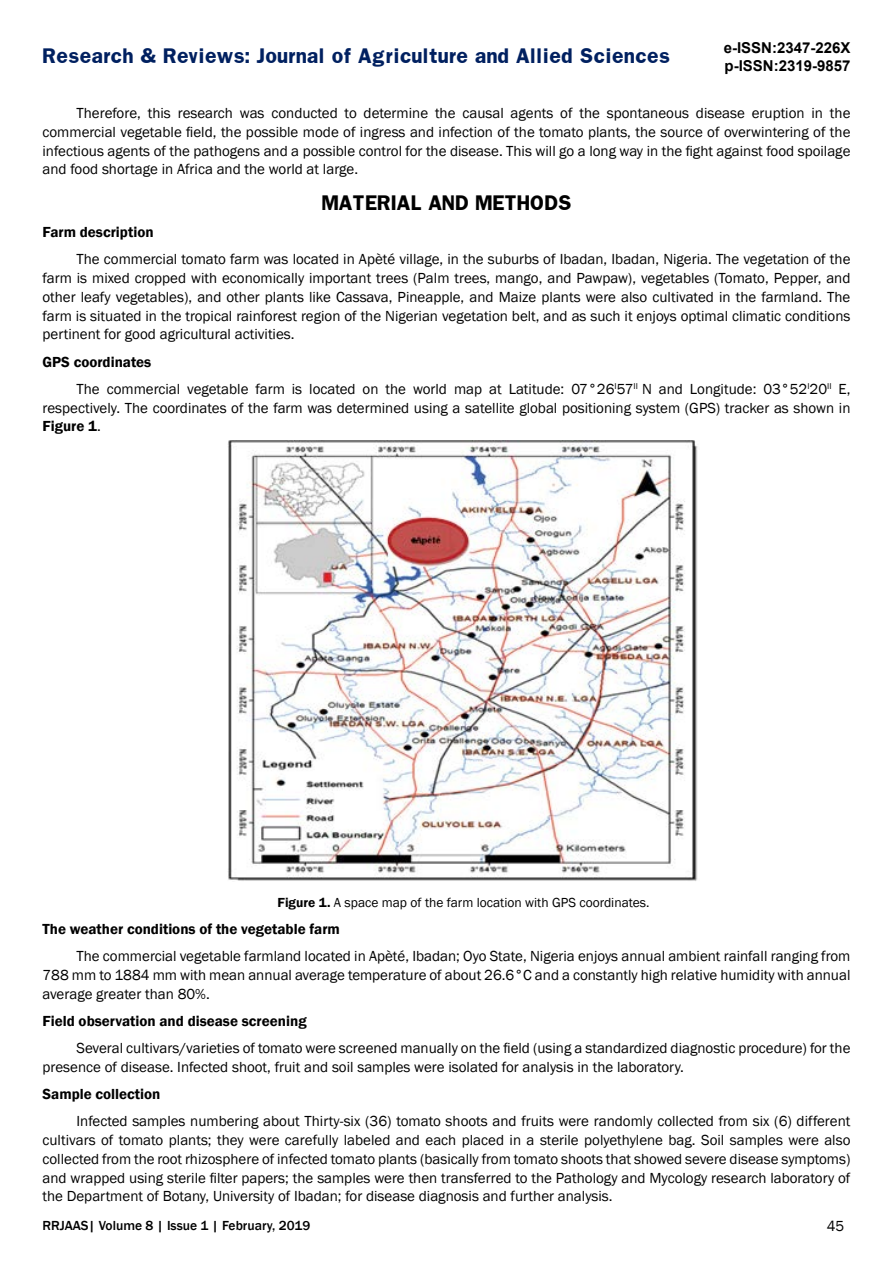
<style>
.page{position:relative;width:893px;height:1263px;background:#fff}
.page>*{position:absolute;margin:0;border:0;box-sizing:border-box;transform-origin:0 0}
.t1{font:700 18px "Franklin";color:#002060}
.t2{font:700 18px "Franklin";color:#000}
.t3{font:15px/18.8px "Franklin Gothic";color:#000;text-align:justify}
.t4{font:600 15px "Franklin Gothic";color:#000}
.t5{font:700 15px/18px "Arial";color:#000}
.t6{font:13.5px "Franklin Gothic";color:#000}
.t7{font:500 13.5px "Franklin Gothic";color:#000}
.s1{font-weight:600}
</style>
<div class="page">
<img style="left:228px;top:440px;width:470px;height:441px">
<p class="t1" style="left:43px;top:43px;width:629px">Research &amp; Reviews: Journal of Agriculture and Allied Sciences</p>
<p class="t5" style="left:724px;top:40px;width:128px">e-ISSN:2347-226X p-ISSN:2319-9857</p>
<p class="t3" style="left:43px;top:104px;width:809px;text-indent:34px">Therefore, this research was conducted to determine the causal agents of the spontaneous disease eruption in the commercial vegetable field, the possible mode of ingress and infection of the tomato plants, the source of overwintering of the infectious agents of the pathogens and a possible control for the disease. This will go a long way in the fight against food spoilage and food shortage in Africa and the world at large.</p>
<p class="t2" style="left:321px;top:190px;width:252px">MATERIAL AND METHODS</p>
<p class="t4" style="left:43px;top:223px;width:113px">Farm description</p>
<p class="t3" style="left:43px;top:250px;width:809px;text-indent:34px">The commercial tomato farm was located in Apèté village, in the suburbs of Ibadan, Ibadan, Nigeria. The vegetation of the farm is mixed cropped with economically important trees (Palm trees, mango, and Pawpaw), vegetables (Tomato, Pepper, and other leafy vegetables), and other plants like Cassava, Pineapple, and Maize plants were also cultivated in the farmland. The farm is situated in the tropical rainforest region of the Nigerian vegetation belt, and as such it enjoys optimal climatic conditions pertinent for good agricultural activities.</p>
<p class="t3" style="left:77px;top:348px;width:775px;line-height:27.3px;text-indent:-34px"><span class="s1">GPS coordinates<br></span>The commercial vegetable farm is located on the world map at Latitude: 07°26<sup>I</sup>57<sup>II</sup> N and Longitude: 03°52<sup>I</sup>20<sup>II</sup> E,</p>
<p class="t3" style="left:43px;top:399px;width:809px">respectively. The coordinates of the farm was determined using a satellite global positioning system (GPS) tracker as shown in<br><span class="s1">Figure 1</span>.</p>
<p class="t6" style="left:278px;top:894px;width:373px"><span class="s1">Figure 1.</span> A space map of the farm location with GPS coordinates.</p>
<p class="t4" style="left:43px;top:919px;width:299px">The weather conditions of the vegetable farm</p>
<p class="t3" style="left:43px;top:947px;width:809px;text-indent:34px">The commercial vegetable farmland located in Apèté, Ibadan; Oyo State, Nigeria enjoys annual ambient rainfall ranging from 788 mm to 1884 mm with mean annual average temperature of about 26.6°C and a constantly high relative humidity with annual average greater than 80%.</p>
<p class="t4" style="left:43px;top:1011px;width:266px">Field observation and disease screening</p>
<p class="t3" style="left:43px;top:1039px;width:809px;text-indent:34px">Several cultivars/varieties of tomato were screened manually on the field (using a standardized diagnostic procedure) for the presence of disease. Infected shoot, fruit and soil samples were isolated for analysis in the laboratory.</p>
<p class="t4" style="left:43px;top:1085px;width:119px">Sample collection</p>
<p class="t3" style="left:43px;top:1112px;width:809px;text-indent:34px">Infected samples numbering about Thirty-six (36) tomato shoots and fruits were randomly collected from six (6) different cultivars of tomato plants; they were carefully labeled and each placed in a sterile polyethylene bag. Soil samples were also collected from the root rhizosphere of infected tomato plants (basically from tomato shoots that showed severe disease symptoms) and wrapped using sterile filter papers; the samples were then transferred to the Pathology and Mycology research laboratory of the Department of Botany, University of Ibadan; for disease diagnosis and further analysis.</p>
<p class="t7" style="left:43px;top:1217px;width:269px">RRJAAS| Volume 8 | Issue 1 | February, 2019</p>
<p class="t3" style="left:827px;top:1217px;width:19px">45</p>
</div>
